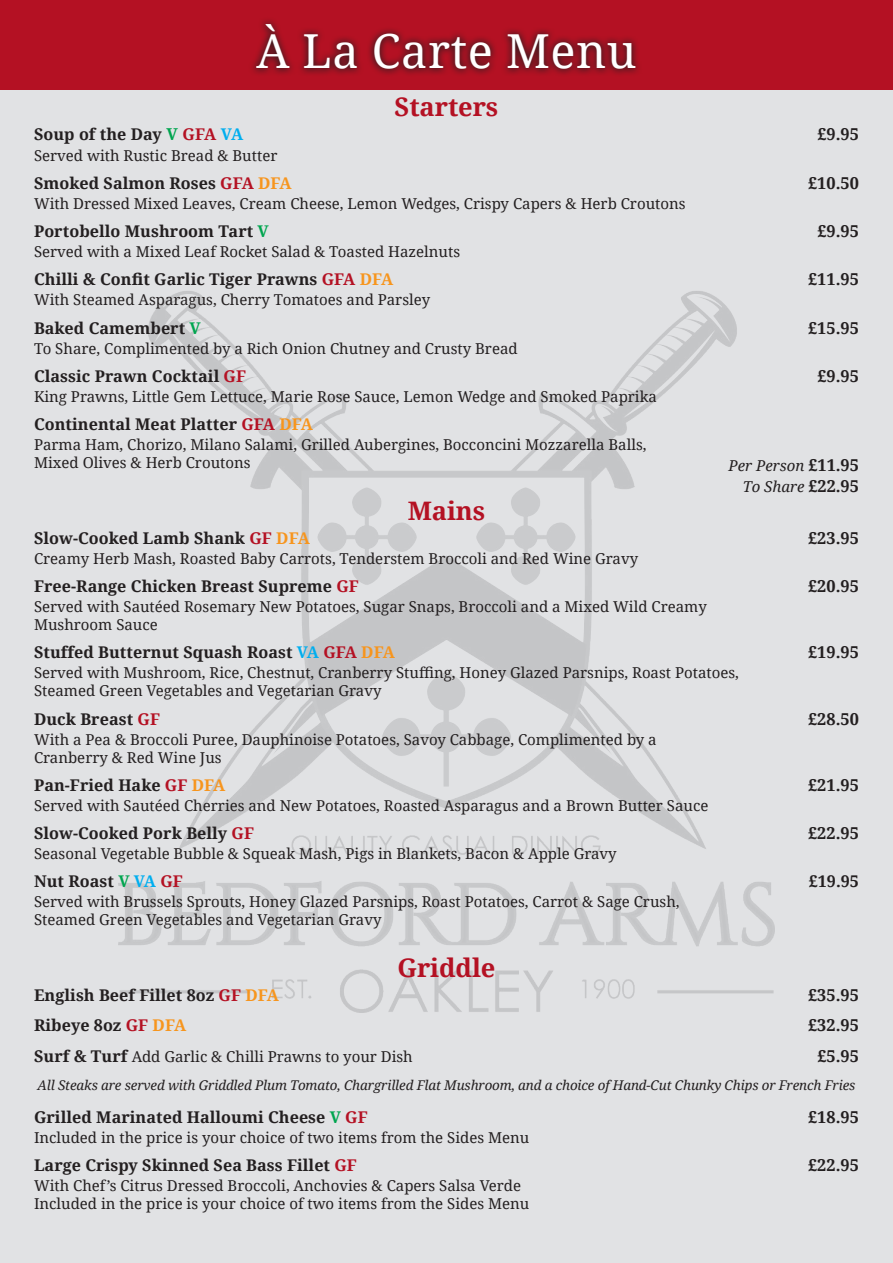
<style>
.page{position:relative;width:893px;height:1263px;background:#e1e2e4}
.page>*{position:absolute;margin:0;border:0;box-sizing:border-box;transform-origin:0 0}
.t1{font:46.8px "Noto Serif";letter-spacing:.01em;color:#fff}
.t2{font:700 25.5px "Noto Serif";letter-spacing:-.005em;color:#b41123}
.Food_Name{font:700 16.35px "Noto Serif";letter-spacing:.005em;color:#231f20}
.Food_Name_no_descrip{font:700 16.35px "Noto Serif";letter-spacing:.005em;color:#231f20}
.Food_Name-2{font:700 16.2px "Noto Serif";letter-spacing:.005em;color:#231f20}
.Food_Name_no_descrip-2{font:700 16.2px "Noto Serif";letter-spacing:.005em;color:#231f20}
.Food_Description{font:15px/18px "Noto Serif";color:#231f20}
.Food_Name_no_descrip-3{font:15px "Noto Serif";color:#231f20}
.Food_Description-2{font:italic 15px "Noto Serif";color:#231f20}
.Food_Description-3{font:italic 13.35px "Noto Serif";letter-spacing:-.01em;color:#231f20}
.s1{font-size:16.35px;color:#00a54f}
.s2{color:#b41123}
.s3{color:#00aeef}
.s4{color:#f7951d}
.s5{color:#00a54f}
.s6{font-weight:700;font-size:16.2px}
.s7{font-weight:700;font-style:normal;font-size:16.35px}
</style>
<div class="page">
<img style="left:119px;top:291px;width:655px;height:721px">
<div style="left:0;top:0;width:893px;height:90px;background:#b41123"></div>
<svg style="left:252px;top:20px;width:387px;height:55px"></svg>
<p class="t1" style="left:256px;top:19px;width:382px">À La Carte Menu</p>
<p class="t2" style="left:395px;top:89px;width:105px">Starters</p>
<p class="Food_Name-2" style="left:34px;top:123px;width:211px">Soup of the Day <span class="s1">V</span> <span class="s2">GFA</span> <span class="s3">VA</span></p>
<p class="Food_Name" style="left:817px;top:123px;width:43px">£9.95</p>
<p class="Food_Description" style="left:34px;top:146px;width:245px">Served with Rustic Bread &amp; Butter</p>
<p class="Food_Name-2" style="left:34px;top:171px;width:259px">Smoked Salmon Roses <span class="s2">GFA</span> <span class="s4">DFA</span></p>
<p class="Food_Name" style="left:808px;top:171px;width:52px">£10.50</p>
<p class="Food_Description" style="left:34px;top:194px;width:653px">With Dressed Mixed Leaves, Cream Cheese, Lemon Wedges, Crispy Capers &amp; Herb Croutons</p>
<p class="Food_Name-2" style="left:34px;top:220px;width:236px">Portobello Mushroom Tart <span class="s5">V</span></p>
<p class="Food_Name" style="left:817px;top:220px;width:43px">£9.95</p>
<p class="Food_Description" style="left:34px;top:242px;width:428px">Served with a Mixed Leaf Rocket Salad &amp; Toasted Hazelnuts</p>
<p class="Food_Name-2" style="left:34px;top:268px;width:361px">Chilli &amp; Confit Garlic Tiger Prawns <span class="s2">GFA</span> <span class="s4">DFA</span></p>
<p class="Food_Name" style="left:808px;top:268px;width:52px">£11.95</p>
<p class="Food_Description" style="left:34px;top:290px;width:398px">With Steamed Asparagus, Cherry Tomatoes and Parsley</p>
<p class="Food_Name-2" style="left:34px;top:316px;width:168px">Baked Camembert <span class="s5">V</span></p>
<p class="Food_Name" style="left:808px;top:316px;width:52px">£15.95</p>
<p class="Food_Description" style="left:34px;top:339px;width:485px">To Share, Complimented by a Rich Onion Chutney and Crusty Bread</p>
<p class="Food_Name-2" style="left:34px;top:365px;width:214px">Classic Prawn Cocktail <span class="s2">GF</span></p>
<p class="Food_Name" style="left:817px;top:364px;width:43px">£9.95</p>
<p class="Food_Description" style="left:34px;top:387px;width:624px">King Prawns, Little Gem Lettuce, Marie Rose Sauce, Lemon Wedge and Smoked Paprika</p>
<p class="Food_Name-2" style="left:34px;top:413px;width:280px">Continental Meat Platter <span class="s2">GFA</span> <span class="s4">DFA</span></p>
<p class="Food_Description" style="left:34px;top:435px;width:614px">Parma Ham, Chorizo, Milano Salami, Grilled Aubergines, Bocconcini Mozzarella Balls,<br>Mixed Olives &amp; Herb Croutons</p>
<p class="t2" style="left:408px;top:493px;width:79px">Mains</p>
<p class="Food_Name-2" style="left:34px;top:526px;width:277px">Slow-Cooked Lamb Shank <span class="s2">GF</span> <span class="s4">DFA</span></p>
<p class="Food_Name" style="left:808px;top:526px;width:52px">£23.95</p>
<p class="Food_Description" style="left:34px;top:549px;width:606px">Creamy Herb Mash, Roasted Baby Carrots, Tenderstem Broccoli and Red Wine Gravy</p>
<p class="Food_Name-2" style="left:34px;top:575px;width:326px">Free-Range Chicken Breast Supreme <span class="s2">GF</span></p>
<p class="Food_Name" style="left:808px;top:575px;width:52px">£20.95</p>
<p class="Food_Description" style="left:34px;top:597px;width:674px">Served with Sautéed Rosemary New Potatoes, Sugar Snaps, Broccoli and a Mixed Wild Creamy<br>Mushroom Sauce</p>
<p class="Food_Name-2" style="left:34px;top:641px;width:362px">Stuffed Butternut Squash Roast <span class="s3">VA</span> <span class="s2">GFA</span> <span class="s4">DFA</span></p>
<p class="Food_Name" style="left:808px;top:641px;width:52px">£19.95</p>
<p class="Food_Description" style="left:34px;top:663px;width:706px">Served with Mushroom, Rice, Chestnut, Cranberry Stuffing, Honey Glazed Parsnips, Roast Potatoes,<br>Steamed Green Vegetables and Vegetarian Gravy</p>
<p class="Food_Name-2" style="left:34px;top:707px;width:128px">Duck Breast <span class="s2">GF</span></p>
<p class="Food_Name" style="left:808px;top:707px;width:52px">£28.50</p>
<p class="Food_Description" style="left:34px;top:730px;width:624px">With a Pea &amp; Broccoli Puree, Dauphinoise Potatoes, Savoy Cabbage, Complimented by a<br>Cranberry &amp; Red Wine Jus</p>
<p class="Food_Name-2" style="left:34px;top:774px;width:193px">Pan-Fried Hake <span class="s2">GF</span> <span class="s4">DFA</span></p>
<p class="Food_Name" style="left:808px;top:773px;width:52px">£21.95</p>
<p class="Food_Description" style="left:34px;top:796px;width:676px">Served with Sautéed Cherries and New Potatoes, Roasted Asparagus and a Brown Butter Sauce</p>
<p class="Food_Name-2" style="left:34px;top:822px;width:222px">Slow-Cooked Pork Belly <span class="s2">GF</span></p>
<p class="Food_Name" style="left:808px;top:822px;width:52px">£22.95</p>
<p class="Food_Description" style="left:34px;top:844px;width:584px">Seasonal Vegetable Bubble &amp; Squeak Mash, Pigs in Blankets, Bacon &amp; Apple Gravy</p>
<p class="Food_Name-2" style="left:34px;top:870px;width:150px">Nut Roast <span class="s5">V</span> <span class="s3">VA</span> <span class="s2">GF</span></p>
<p class="Food_Name-2" style="left:809px;top:870px;width:52px">£19.95</p>
<p class="Food_Description" style="left:34px;top:892px;width:647px">Served with Brussels Sprouts, Honey Glazed Parsnips, Roast Potatoes, Carrot &amp; Sage Crush,<br>Steamed Green Vegetables and Vegetarian Gravy</p>
<p class="t2" style="left:397px;top:950px;width:99px">Griddle</p>
<p class="Food_Name_no_descrip-2" style="left:34px;top:984px;width:246px">English Beef Fillet 8oz <span class="s2">GF</span> <span class="s4">DFA</span></p>
<p class="Food_Name_no_descrip" style="left:808px;top:984px;width:52px">£35.95</p>
<p class="Food_Name_no_descrip-2" style="left:34px;top:1014px;width:154px">Ribeye 8oz <span class="s2">GF</span> <span class="s4">DFA</span></p>
<p class="Food_Name_no_descrip" style="left:808px;top:1014px;width:52px">£32.95</p>
<p class="Food_Name_no_descrip-3" style="left:34px;top:1046px;width:380px"><span class="s6">Surf &amp; Turf</span> Add Garlic &amp; Chilli Prawns to your Dish</p>
<p class="Food_Name_no_descrip" style="left:817px;top:1044px;width:43px">£5.95</p>
<p class="Food_Description-3" style="left:38px;top:1076px;width:819px">All Steaks are served with Griddled Plum Tomato, Chargrilled Flat Mushroom, and a choice of Hand-Cut Chunky Chips or French Fries</p>
<p class="Food_Name-2" style="left:34px;top:1105px;width:335px">Grilled Marinated Halloumi Cheese <span class="s5">V</span> <span class="s2">GF</span></p>
<p class="Food_Name" style="left:808px;top:1105px;width:52px">£18.95</p>
<p class="Food_Description" style="left:34px;top:1128px;width:497px">Included in the price is your choice of two items from the Sides Menu</p>
<p class="Food_Name-2" style="left:34px;top:1154px;width:324px">Large Crispy Skinned Sea Bass Fillet <span class="s2">GF</span></p>
<p class="Food_Name" style="left:808px;top:1154px;width:52px">£22.95</p>
<p class="Food_Description" style="left:34px;top:1176px;width:497px">With Chef’s Citrus Dressed Broccoli, Anchovies &amp; Capers Salsa Verde<br>Included in the price is your choice of two items from the Sides Menu</p>
<p class="Food_Description-2" style="left:729px;top:455px;width:132px">Per Person <span class="s7">£11.95</span></p>
<p class="Food_Description-2" style="left:743px;top:476px;width:117px">To Share <span class="s7">£22.95</span></p>
</div>
